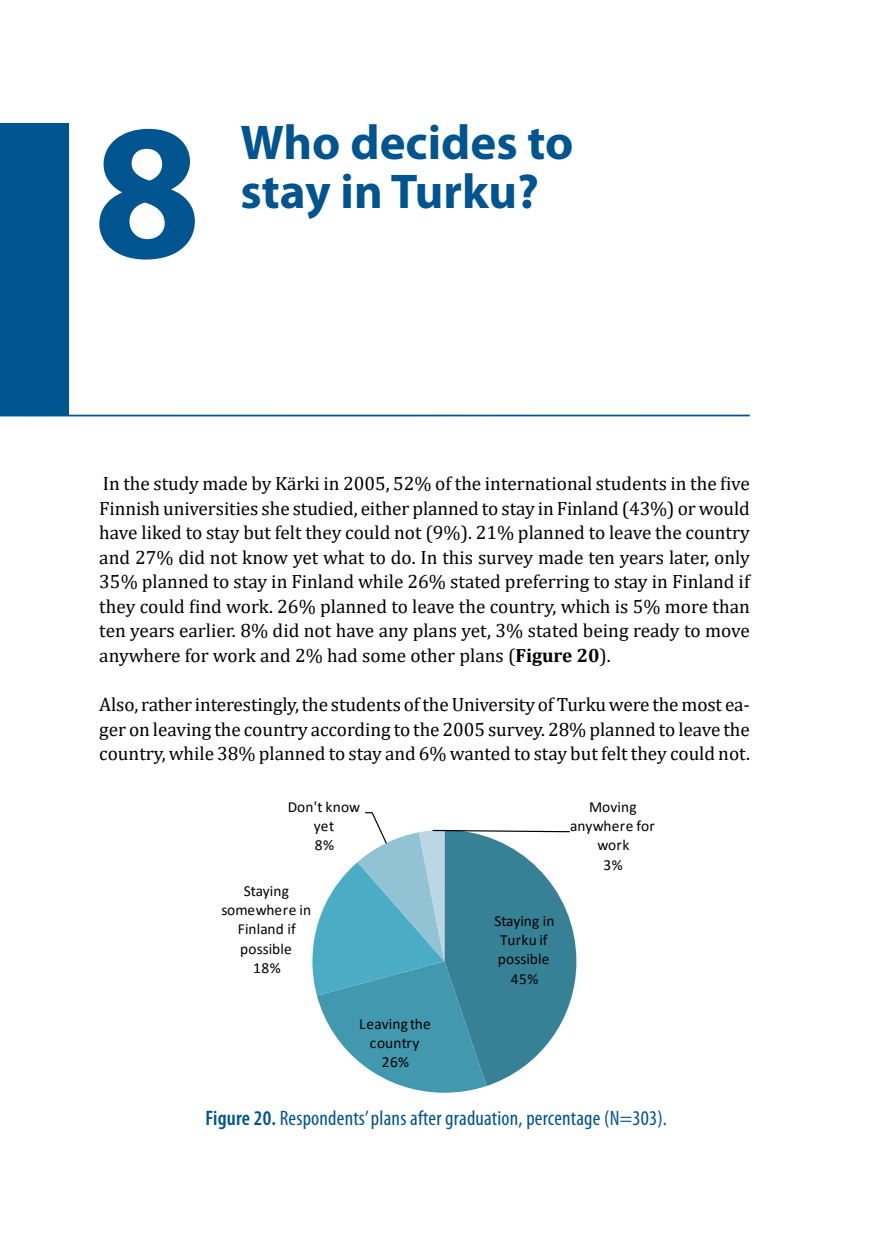
<style>
.page{position:relative;width:874px;height:1241px;background:#fff}
.page>*{position:absolute;margin:0;border:0;box-sizing:border-box;transform-origin:0 0}
.t1{font:700 194.42px "Myriad Pro";color:#005490}
.t2{font:700 49px/49px "Myriad Pro";color:#005490}
.t3{font:condensed 21px "Myriad Pro";letter-spacing:.01em;color:#005490}
.t4{font:19.25px/24.5px "Cambria";color:#000;text-align:justify}
.t5{font:15.4px/19.2px "Calibri";letter-spacing:.01em;color:#000;text-align:center}
.s1{font-weight:700}
.s2{font-weight:600}
</style>
<div class="page">
<div style="left:0;top:122px;width:69px;height:293px;background:#005490"></div>
<hr style="left:0;top:414px;width:749px;height:2px;background:#005490">
<svg style="left:312px;top:812px;width:265px;height:281px"></svg>
<h1 class="t1" style="left:93px;top:65px;width:109px">8</h1>
<h2 class="t2" style="left:240px;top:117px;width:334px">Who decides to stay in Turku?</h2>
<p class="t4" style="left:99px;top:471px;width:651px">In the study made by Kärki in 2005, 52% of the international students in the five Finnish universities she studied, either planned to stay in Finland (43%) or would have liked to stay but felt they could not (9%). 21% planned to leave the country and 27% did not know yet what to do. In this survey made ten years later, only 35% planned to stay in Finland while 26% stated preferring to stay in Finland if they could find work. 26% planned to leave the country, which is 5% more than ten years earlier. 8% did not have any plans yet, 3% stated being ready to move anywhere for work and 2% had some other plans (<span class="s1">Figure 20</span>).</p>
<p class="t4" style="left:99px;top:692px;width:651px">Also, rather interestingly, the students of the University of Turku were the most ea&shy;ger on leaving the country according to the 2005 survey. 28% planned to leave the country, while 38% planned to stay and 6% wanted to stay but felt they could not.</p>
<p class="t5" style="left:287px;top:797px;width:74px">Don't know yet<br>8%</p>
<p class="t5" style="left:570px;top:796px;width:86px">Moving anywhere for work<br>3%</p>
<p class="t5" style="left:221px;top:880px;width:91px">Staying somewhere in<br>Finland if possible<br>18%</p>
<p class="t5" style="left:359px;top:1013px;width:73px">Leaving the country<br>26%</p>
<p class="t5" style="left:494px;top:910px;width:62px">Staying in<br>Turku if possible<br>45%</p>
<p class="t3" style="left:205px;top:1105px;width:462px"><span class="s2">Figure 20.</span> Respondents’ plans after graduation, percentage (N=303).</p>
</div>
